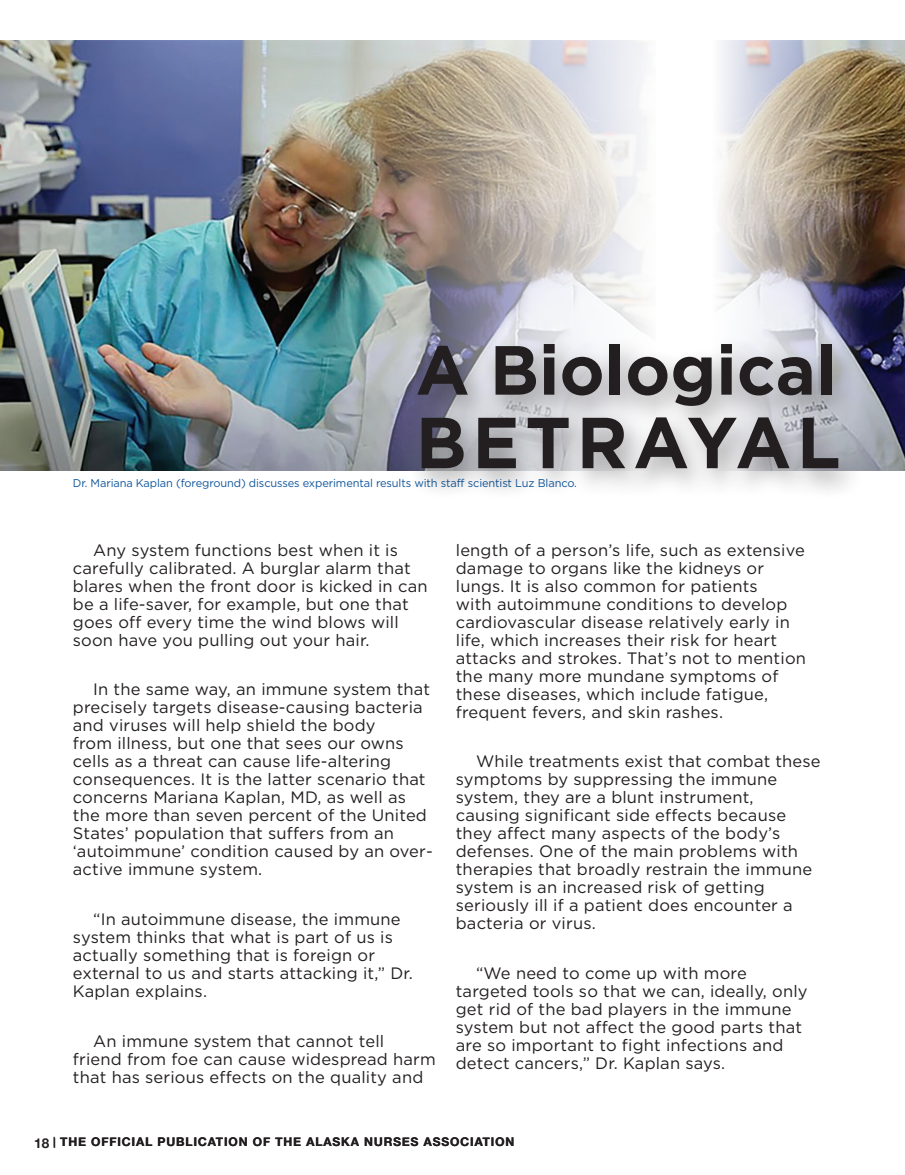
<style>
.page{position:relative;width:905px;height:1175px;background:#fff}
.page>*{position:absolute;margin:0;border:0;box-sizing:border-box;transform-origin:0 0}
.t1{font:700 72px "Gotham";letter-spacing:.08em;color:#231f20}
.t2{font:700 69.3px "Gotham";color:#231f20}
.Txt_Helvetica{font:16.5px/18px "Gotham";letter-spacing:.01em;color:#231f20}
.t3{font:700 13.5px "Helvetica Neue";color:#231f20}
.t4{font:700 12px "Helvetica Neue";letter-spacing:.075em;color:#231f20}
.vaccine_photo_text_w{font:11.25px "Gotham";letter-spacing:-.01em;color:#10569c}
.t5{font:700 10.5px "Helvetica Neue";color:#231f20}
</style>
<div class="page">
<img style="left:0;top:40px;width:646px;height:430px">
<img style="left:719px;top:40px;width:185px;height:430px">
<div style="left:406px;top:335px;width:459px;height:165px;background:#231f20;opacity:.4"></div>
<p class="t2" style="left:415px;top:324px;width:422px">A Biological</p>
<p class="t1" style="left:415px;top:395px;width:426px">BETRAYAL</p>
<p class="vaccine_photo_text_w" style="left:73px;top:476px;width:505px">Dr. Mariana Kaplan (foreground) discusses experimental results with staff scientist Luz Blanco.</p>
<p class="Txt_Helvetica" style="left:73px;top:540px;width:356px;text-indent:20px">Any system functions best when it is carefully calibrated. A burglar alarm that blares when the front door is kicked in can be a life-saver, for example, but one that goes off every time the wind blows will soon have you pulling out your hair.</p>
<p class="Txt_Helvetica" style="left:73px;top:680px;width:361px;text-indent:20px">In the same way, an immune system that precisely targets disease-causing bacteria and viruses will help shield the body<br>from illness, but one that sees our owns cells as a threat can cause life-altering consequences. It is the latter scenario that concerns Mariana Kaplan, MD, as well as the more than seven percent of the United States’ population that suffers from an ‘autoimmune’ condition caused by an over&shy;active immune system.</p>
<p class="Txt_Helvetica" style="left:73px;top:909px;width:341px;text-indent:20px">“In autoimmune disease, the immune system thinks that what is part of us is actually something that is foreign or external to us and starts attacking it,” Dr.<br>Kaplan explains.</p>
<p class="Txt_Helvetica" style="left:73px;top:1031px;width:364px;text-indent:20px">An immune system that cannot tell friend from foe can cause widespread harm that has serious effects on the quality and</p>
<p class="Txt_Helvetica" style="left:456px;top:540px;width:351px">length of a person’s life, such as extensive damage to organs like the kidneys or lungs. It is also common for patients<br>with autoimmune conditions to develop cardiovascular disease relatively early in life, which increases their risk for heart attacks and strokes. That’s not to mention the many more mundane symptoms of these diseases, which include fatigue, frequent fevers, and skin rashes.</p>
<p class="Txt_Helvetica" style="left:456px;top:752px;width:366px;text-indent:20px">While treatments exist that combat these symptoms by suppressing the immune system, they are a blunt instrument, causing significant side effects because they affect many aspects of the body’s defenses. One of the main problems with therapies that broadly restrain the immune system is an increased risk of getting seriously ill if a patient does encounter a bacteria or virus.</p>
<p class="Txt_Helvetica" style="left:456px;top:963px;width:353px;text-indent:20px">“We need to come up with more targeted tools so that we can, ideally, only get rid of the bad players in the immune system but not affect the good parts that are so important to fight infections and detect cancers,” Dr. Kaplan says.</p>
<p class="t3" style="left:34px;top:1132px;width:17px">18</p>
<p class="t5" style="left:53px;top:1133px;width:4px">|</p>
<p class="t4" style="left:60px;top:1132px;width:455px">THE OFFICIAL PUBLICATION OF THE ALASKA NURSES ASSOCIATION</p>
</div>
